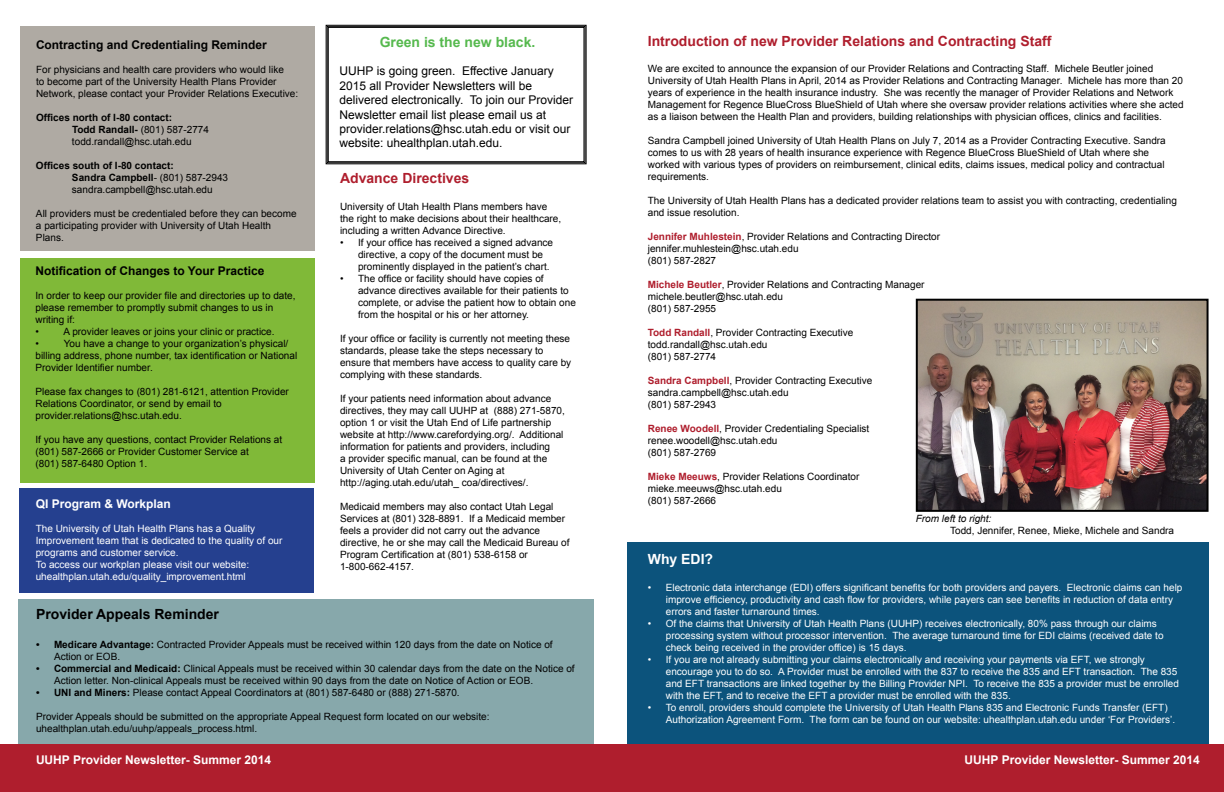
<style>
.page{position:relative;width:1224px;height:792px;background:#fff}
.page>*{position:absolute;margin:0;border:0;box-sizing:border-box;transform-origin:0 0}
.t1{font:700 14px "Arial";color:#af1e2d}
.t2{font:700 14px "Arial";color:#000}
.t3{font:700 14px "Arial";color:#56b94e}
.t4{font:700 14px "Arial";color:#fff}
.t5{font:12px/14.4px "Arial";color:#000}
.t6{font:700 12px "Arial";color:#fff}
.t7{font:700 12px "Arial";color:#000}
.t8{font:10px/12px "Arial";color:#000}
.t9{font:10px/12px "Arial";color:#fff}
.t10{font:700 10px/12px "Arial";color:#000}
.t11{font:italic 10px "Arial";color:#000}
.s1{font-weight:400}
.s2{font-weight:700}
.s3{font-weight:700;color:#af1e2d}
</style>
<div class="page">
<div style="left:20px;top:26px;width:295px;height:225px;background:#afaaa3"></div>
<div style="left:20px;top:258px;width:295px;height:225px;background:#80b938"></div>
<div style="left:627px;top:543px;width:582px;height:213px;background:#0c537c"></div>
<div style="left:18px;top:599px;width:576px;height:146px;background:#87a8ab"></div>
<div style="left:20px;top:489px;width:294px;height:104px;background:#25408f"></div>
<svg style="left:325px;top:24px;width:262px;height:141px"></svg>
<div style="left:327px;top:26px;width:258px;height:137px;border:1px solid #000"></div>
<div style="left:328px;top:27px;width:256px;height:135px;border:1px solid #000"></div>
<div style="left:0;top:744px;width:1224px;height:48px;background:#af1e2d"></div>
<img style="left:919px;top:302px;width:287px;height:207px">
<div style="left:916px;top:299px;width:293px;height:213px;border:2px solid #000"></div>
<p class="t7" style="left:36px;top:37px;width:232px">Contracting and Credentialing Reminder</p>
<p class="t8" style="left:36px;top:64px;width:264px">For physicians and health care providers who would like<br>to become part of the University Health Plans Provider<br>Network, please contact your Provider Relations Executive:</p>
<p class="t10" style="left:72px;top:112px;width:139px;text-indent:-36px">Offices north of I-80 contact:<br>Todd Randall- <span class="s1">(801) 587-2774 todd.randall@hsc.utah.edu</span></p>
<p class="t8" style="left:72px;top:160px;width:158px;text-indent:-36px"><span class="s2">Offices south of I-80 contact:<br>Sandra Campbell</span>- (801) 587-2943 sandra.campbell@hsc.utah.edu</p>
<p class="t8" style="left:36px;top:208px;width:262px">All providers must be credentialed before they can become a participating provider with University of Utah Health<br>Plans.</p>
<p class="t7" style="left:35px;top:263px;width:230px">Notification of Changes to Your Practice</p>
<p class="t8" style="left:35px;top:290px;width:262px">In order to keep our provider file and directories up to date, please remember to promptly submit changes to us in writing if:<br>•</p>
<p class="t8" style="left:63px;top:326px;width:213px">A provider leaves or joins your clinic or practice.</p>
<p class="t8" style="left:35px;top:338px;width:263px;text-indent:28px">You have a change to your organization’s physical/ billing address, phone number, tax identification or National<br>Provider Identifier number.</p>
<p class="t8" style="left:35px;top:386px;width:255px">Please fax changes to (801) 281-6121, attention Provider<br>Relations Coordinator, or send by email to provider.relations@hsc.utah.edu.</p>
<p class="t8" style="left:35px;top:434px;width:248px">If you have any questions, contact Provider Relations at (801) 587-2666 or Provider Customer Service at<br>(801) 587-6480 Option 1.</p>
<p class="t8" style="left:35px;top:338px;width:5px">•</p>
<p class="t6" style="left:36px;top:496px;width:137px">QI Program &amp; Workplan</p>
<p class="t9" style="left:36px;top:523px;width:248px">The University of Utah Health Plans has a Quality Improvement team that is dedicated to the quality of our programs and customer service.<br>To access our workplan please visit our website: uhealthplan.utah.edu/quality_improvement.html</p>
<h1 class="t3" style="left:380px;top:32px;width:157px">Green is the new black.</h1>
<p class="t5" style="left:340px;top:64px;width:235px">UUHP is going green. Effective January 2015 all Provider Newsletters will be delivered electronically. To join our Provider Newsletter email list please email us at provider.relations@hsc.utah.edu or visit our website: uhealthplan.utah.edu.</p>
<h1 class="t1" style="left:340px;top:169px;width:131px">Advance Directives</h1>
<p class="t8" style="left:340px;top:201px;width:223px">University of Utah Health Plans members have the right to make decisions about their healthcare, including a written Advance Directive.</p>
<p class="t8" style="left:358px;top:237px;width:197px;text-indent:-18px">• If your office has received a signed advance directive, a copy of the document must be prominently displayed in the patient’s chart.</p>
<p class="t8" style="left:358px;top:273px;width:219px;text-indent:-18px">• The office or facility should have copies of advance directives available for their patients to complete, or advise the patient how to obtain one from the hospital or his or her attorney.</p>
<p class="t8" style="left:340px;top:333px;width:233px">If your office or facility is currently not meeting these standards, please take the steps necessary to ensure that members have access to quality care by complying with these standards.</p>
<p class="t8" style="left:340px;top:393px;width:226px">If your patients need information about advance directives, they may call UUHP at (888) 271-5870, option 1 or visit the Utah End of Life partnership website at http://www.carefordying.org/. Additional information for patients and providers, including<br>a provider specific manual, can be found at the University of Utah Center on Aging at http://aging.utah.edu/utah_ coa/directives/.</p>
<p class="t8" style="left:340px;top:501px;width:231px">Medicaid members may also contact Utah Legal Services at (801) 328-8891. If a Medicaid member feels a provider did not carry out the advance directive, he or she may call the Medicaid Bureau of Program Certification at (801) 538-6158 or 1-800-662-4157.</p>
<h1 class="t2" style="left:36px;top:605px;width:185px">Provider Appeals Reminder</h1>
<p class="t8" style="left:54px;top:639px;width:500px;text-indent:-18px"><span class="s2">• Medicare Advantage:</span> Contracted Provider Appeals must be received within 120 days from the date on Notice of<br>Action or EOB.</p>
<p class="t8" style="left:54px;top:663px;width:522px;text-indent:-18px"><span class="s2">• Commercial and Medicaid:</span> Clinical Appeals must be received within 30 calendar days from the date on the Notice of<br>Action letter. Non-clinical Appeals must be received within 90 days from the date on Notice of Action or EOB.</p>
<p class="t8" style="left:36px;top:687px;width:425px"><span class="s2">• UNI and Miners:</span> Please contact Appeal Coordinators at (801) 587-6480 or (888) 271-5870.</p>
<p class="t8" style="left:36px;top:711px;width:455px">Provider Appeals should be submitted on the appropriate Appeal Request form located on our website: uhealthplan.utah.edu/uuhp/appeals_process.html.</p>
<p class="t6" style="left:36px;top:752px;width:237px">UUHP Provider Newsletter- Summer 2014</p>
<h1 class="t1" style="left:648px;top:32px;width:405px">Introduction of new Provider Relations and Contracting Staff</h1>
<p class="t8" style="left:648px;top:63px;width:537px">We are excited to announce the expansion of our Provider Relations and Contracting Staff. Michele Beutler joined University of Utah Health Plans in April, 2014 as Provider Relations and Contracting Manager. Michele has more than 20 years of experience in the health insurance industry. She was recently the manager of Provider Relations and Network Management for Regence BlueCross BlueShield of Utah where she oversaw provider relations activities where she acted as a liaison between the Health Plan and providers, building relationships with physician offices, clinics and facilities.</p>
<p class="t8" style="left:648px;top:135px;width:519px">Sandra Campbell joined University of Utah Health Plans on July 7, 2014 as a Provider Contracting Executive. Sandra comes to us with 28 years of health insurance experience with Regence BlueCross BlueShield of Utah where she worked with various types of providers on reimbursement, clinical edits, claims issues, medical policy and contractual requirements.</p>
<p class="t8" style="left:648px;top:195px;width:531px">The University of Utah Health Plans has a dedicated provider relations team to assist you with contracting, credentialing and issue resolution.</p>
<p class="t8" style="left:648px;top:231px;width:294px"><span class="s3">Jennifer Muhlestein</span>, Provider Relations and Contracting Director jennifer.muhlestein@hsc.utah.edu<br>(801) 587-2827</p>
<p class="t8" style="left:648px;top:279px;width:278px"><span class="s3">Michele Beutler</span>, Provider Relations and Contracting Manager michele.beutler@hsc.utah.edu<br>(801) 587-2955</p>
<p class="t8" style="left:648px;top:327px;width:207px"><span class="s3">Todd Randall</span>, Provider Contracting Executive todd.randall@hsc.utah.edu<br>(801) 587-2774</p>
<p class="t8" style="left:648px;top:375px;width:226px"><span class="s3">Sandra Campbell</span>, Provider Contracting Executive sandra.campbell@hsc.utah.edu<br>(801) 587-2943</p>
<p class="t8" style="left:648px;top:423px;width:223px"><span class="s3">Renee Woodell</span>, Provider Credentialing Specialist renee.woodell@hsc.utah.edu<br>(801) 587-2769</p>
<p class="t8" style="left:648px;top:471px;width:213px"><span class="s3">Mieke Meeuws</span>, Provider Relations Coordinator mieke.meeuws@hsc.utah.edu<br>(801) 587-2666</p>
<p class="t11" style="left:916px;top:512px;width:77px">From left to right:</p>
<p class="t8" style="left:950px;top:525px;width:226px">Todd, Jennifer, Renee, Mieke, Michele and Sandra</p>
<h1 class="t4" style="left:648px;top:550px;width:67px">Why EDI?</h1>
<p class="t9" style="left:666px;top:581px;width:518px;text-indent:-18px">• Electronic data interchange (EDI) offers significant benefits for both providers and payers. Electronic claims can help improve efficiency, productivity and cash flow for providers, while payers can see benefits in reduction of data entry errors and faster turnaround times.</p>
<p class="t9" style="left:666px;top:617px;width:499px;text-indent:-18px">• Of the claims that University of Utah Health Plans (UUHP) receives electronically, 80% pass through our claims processing system without processor intervention. The average turnaround time for EDI claims (received date to check being received in the provider office) is 15 days.</p>
<p class="t9" style="left:666px;top:653px;width:515px;text-indent:-18px">• If you are not already submitting your claims electronically and receiving your payments via EFT, we strongly encourage you to do so. A Provider must be enrolled with the 837 to receive the 835 and EFT transaction. The 835 and EFT transactions are linked together by the Billing Provider NPI. To receive the 835 a provider must be enrolled with the EFT, and to receive the EFT a provider must be enrolled with the 835.</p>
<p class="t9" style="left:666px;top:701px;width:511px;text-indent:-18px">• To enroll, providers should complete the University of Utah Health Plans 835 and Electronic Funds Transfer (EFT)<br>Authorization Agreement Form. The form can be found on our website: uhealthplan.utah.edu under ‘For Providers’.</p>
<p class="t6" style="left:965px;top:752px;width:237px">UUHP Provider Newsletter- Summer 2014</p>
</div>
